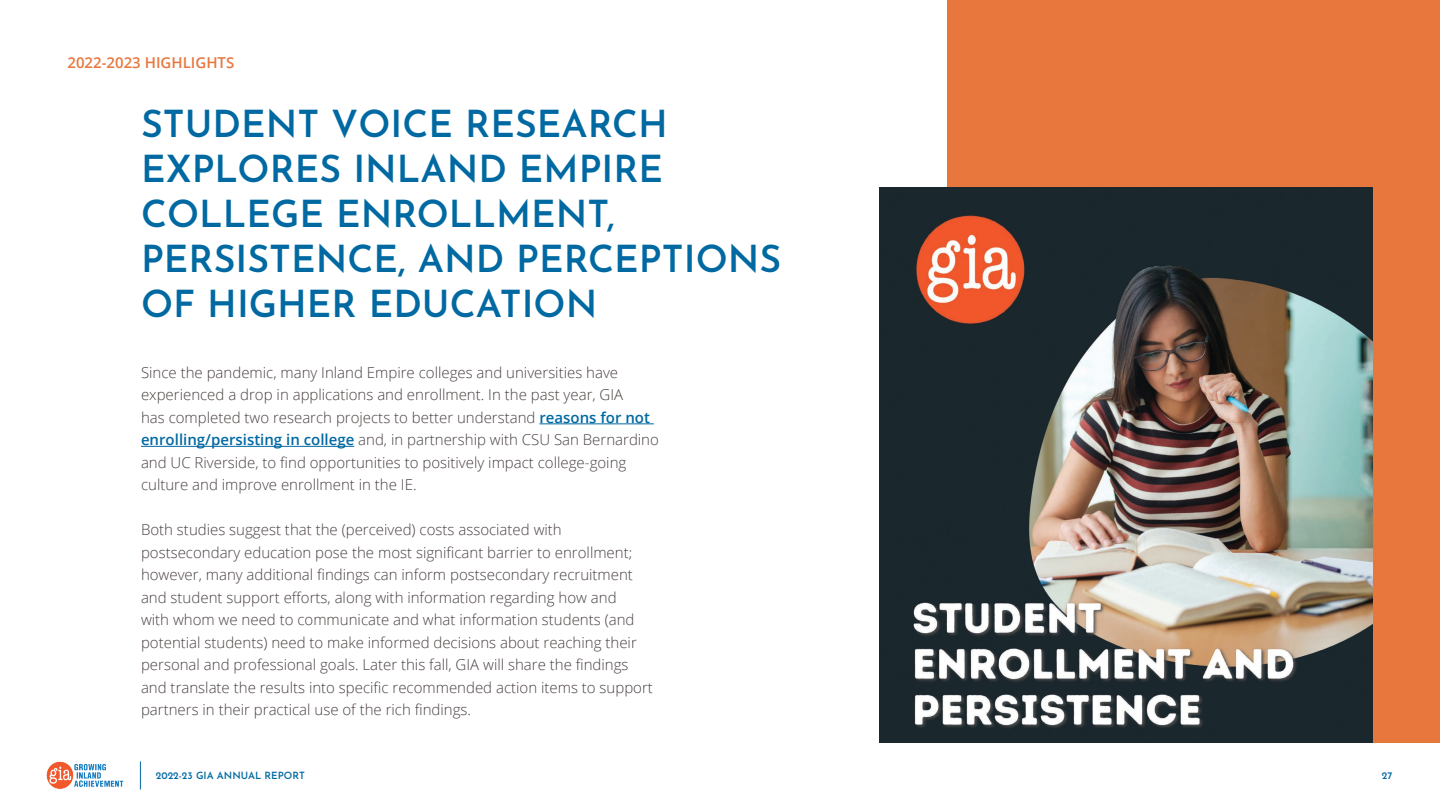
<style>
.page{position:relative;width:1440px;height:810px;background:#fff}
.page>*{position:absolute;margin:0;border:0;box-sizing:border-box;transform-origin:0 0}
.t1{font:100 37.5px/45px "Josefin Sans";color:#0069a2}
.t2{font:300 15px/22.5px "Open Sans";color:#4a4140}
.t3{font:600 15px "Open Sans";color:#e8773e}
.t4{font:100 10px "Josefin Sans";color:#0069a2}
.s1{font-weight:600;color:#0069a2}
</style>
<div class="page">
<img style="left:47px;top:761px;width:77px;height:28px">
<svg style="left:140px;top:761px;width:1px;height:28px"></svg>
<div style="left:948px;top:0;width:492px;height:742px;background:#e8773e"></div>
<img style="left:879px;top:188px;width:493px;height:554px">
<hr style="left:539px;top:423px;width:115px;height:1px;background:#0069a2">
<hr style="left:141px;top:446px;width:213px;height:1px;background:#0069a2">
<p class="t3" style="left:68px;top:52px;width:168px">2022-2023 HIGHLIGHTS</p>
<h1 class="t1" style="left:141px;top:98px;width:642px">STUDENT VOICE RESEARCH<br>EXPLORES INLAND EMPIRE<br>COLLEGE ENROLLMENT,<br>PERSISTENCE, AND PERCEPTIONS<br>OF HIGHER EDUCATION</h1>
<p class="t2" style="left:141px;top:361px;width:519px">Since the pandemic, many Inland Empire colleges and universities have experienced a drop in applications and enrollment. In the past year, GIA<br>has completed two research projects to better understand <span class="s1">reasons for not enrolling/persisting in college</span> and, in partnership with CSU San Bernardino and UC Riverside, to find opportunities to positively impact college-going culture and improve enrollment in the IE.</p>
<p class="t2" style="left:141px;top:518px;width:513px">Both studies suggest that the (perceived) costs associated with postsecondary education pose the most significant barrier to enrollment; however, many additional findings can inform postsecondary recruitment and student support efforts, along with information regarding how and<br>with whom we need to communicate and what information students (and potential students) need to make informed decisions about reaching their personal and professional goals. Later this fall, GIA will share the findings and translate the results into specific recommended action items to support partners in their practical use of the rich findings.</p>
<p class="t4" style="left:156px;top:768px;width:151px">2022-23 GIA ANNUAL REPORT</p>
<p class="t4" style="left:1382px;top:768px;width:12px">27</p>
</div>
